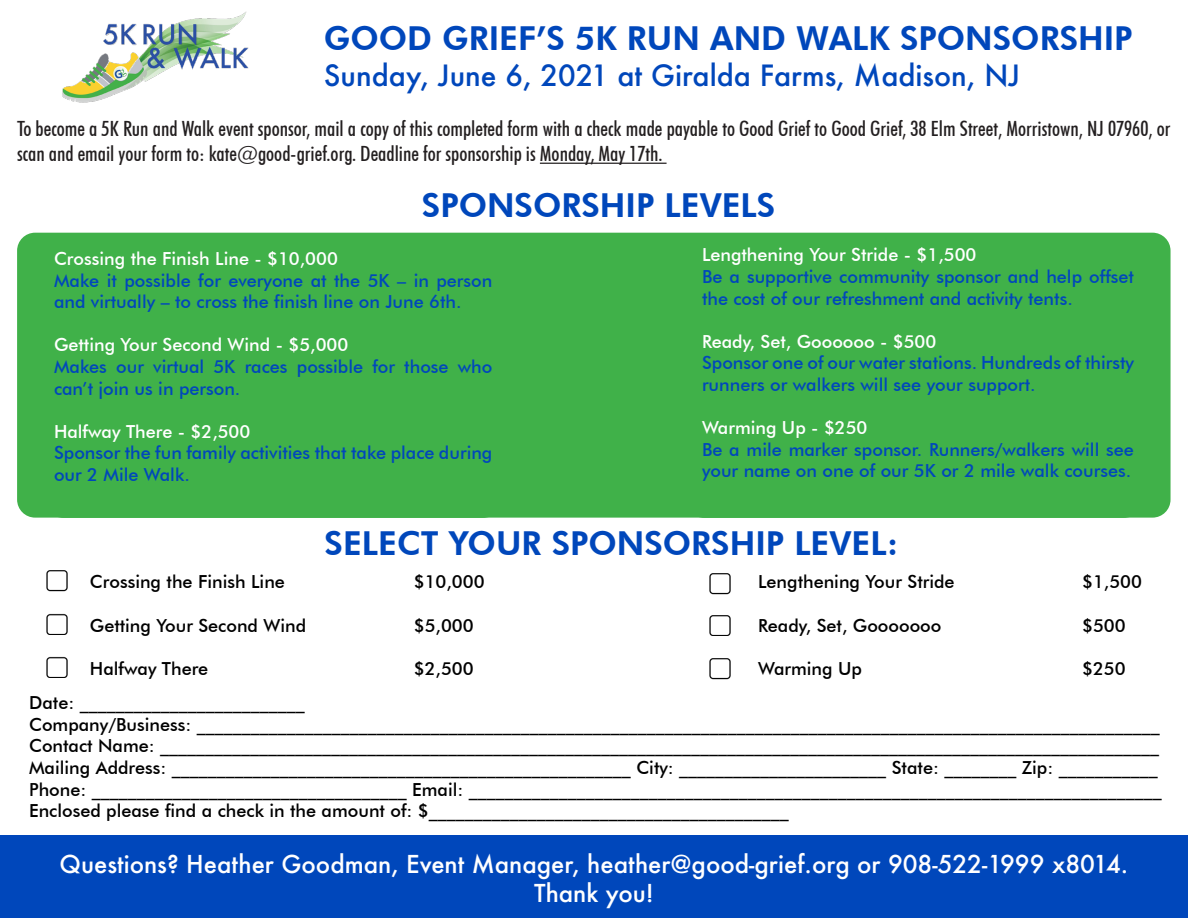
<style>
.page{position:relative;width:1188px;height:918px;background:#fff}
.page>*{position:absolute;margin:0;border:0;box-sizing:border-box;transform-origin:0 0}
.t1{font:800 33px "Futura BT";color:#0047bb}
.t2{font:500 28.5px "Futura";color:#0047bb}
.t3{font:500 24px "Futura";color:#fff}
.t4{font:500 condensed 21px/25.2px "Futura BT";color:#231f20}
.t5{font:500 18px "Futura BT";color:#000}
.t6{font:500 18px/21.6px "Futura BT";color:#0047bb}
.t7{font:500 18px "Futura BT";color:#fff}
</style>
<div class="page">
<div style="left:17px;top:233px;width:1154px;height:285px;background:#40b149;border-radius:18px"></div>
<img style="left:62px;top:12px;width:187px;height:91px">
<hr style="left:540px;top:163px;width:127px;height:1px;background:#231f20">
<div style="left:0;top:836px;width:1188px;height:82px;background:#0047bb"></div>
<img style="left:46px;top:570px;width:22px;height:21px">
<img style="left:46px;top:614px;width:22px;height:21px">
<img style="left:46px;top:657px;width:22px;height:21px">
<img style="left:709px;top:573px;width:22px;height:21px">
<img style="left:709px;top:615px;width:22px;height:21px">
<img style="left:709px;top:658px;width:22px;height:21px">
<p class="t1" style="left:324px;top:18px;width:810px">GOOD GRIEF’S 5K RUN AND WALK SPONSORSHIP</p>
<p class="t2" style="left:324px;top:56px;width:698px">Sunday, June 6, 2021 at Giralda Farms, Madison, NJ</p>
<p class="t4" style="left:17px;top:116px;width:1155px">To become a 5K Run and Walk event sponsor, mail a copy of this completed form with a check made payable to Good Grief to Good Grief, 38 Elm Street, Morristown, NJ 07960, or scan and email your form to: kate@good-grief.org. Deadline for sponsorship is Monday, May 17th.</p>
<p class="t1" style="left:422px;top:185px;width:355px">SPONSORSHIP LEVELS</p>
<p class="t7" style="left:54px;top:248px;width:285px">Crossing the Finish Line - $10,000</p>
<p class="t6" style="left:54px;top:269px;width:440px">Make it possible for everyone at the 5K – in person and virtually – to cross the finish line on June 6th.</p>
<p class="t7" style="left:54px;top:334px;width:296px">Getting Your Second Wind - $5,000</p>
<p class="t6" style="left:54px;top:356px;width:440px">Makes our virtual 5K races possible for those who can’t join us in person.</p>
<p class="t7" style="left:54px;top:420px;width:198px">Halfway There - $2,500</p>
<p class="t6" style="left:54px;top:442px;width:440px">Sponsor the fun family activities that take place during our 2 Mile Walk.</p>
<p class="t7" style="left:702px;top:244px;width:276px">Lengthening Your Stride - $1,500</p>
<p class="t6" style="left:702px;top:266px;width:434px">Be a supportive community sponsor and help offset the cost of our refreshment and activity tents.</p>
<p class="t7" style="left:702px;top:330px;width:236px">Ready, Set, Goooooo - $500</p>
<p class="t6" style="left:702px;top:352px;width:434px">Sponsor one of our water stations. Hundreds of thirsty runners or walkers will see your support.</p>
<p class="t7" style="left:702px;top:417px;width:167px">Warming Up - $250</p>
<p class="t6" style="left:702px;top:438px;width:433px">Be a mile marker sponsor. Runners/walkers will see your name on one of our 5K or 2 mile walk courses.</p>
<p class="t1" style="left:325px;top:524px;width:575px">SELECT YOUR SPONSORSHIP LEVEL:</p>
<p class="t5" style="left:90px;top:571px;width:197px">Crossing the Finish Line</p>
<p class="t5" style="left:414px;top:571px;width:72px">$10,000</p>
<p class="t5" style="left:90px;top:614px;width:218px">Getting Your Second Wind</p>
<p class="t5" style="left:414px;top:614px;width:61px">$5,000</p>
<p class="t5" style="left:90px;top:658px;width:120px">Halfway There</p>
<p class="t5" style="left:414px;top:658px;width:61px">$2,500</p>
<p class="t5" style="left:29px;top:692px;width:277px">Date: _________________________</p>
<p class="t5" style="left:29px;top:713px;width:1132px">Company/Business: ___________________________________________________________________________________________________________</p>
<p class="t5" style="left:29px;top:735px;width:1132px">Contact Name: _______________________________________________________________________________________________________________</p>
<p class="t5" style="left:29px;top:757px;width:1130px">Mailing Address: ___________________________________________________ City: _______________________ State: ________ Zip: ___________</p>
<p class="t5" style="left:29px;top:778px;width:1134px">Phone: ___________________________________ Email: _____________________________________________________________________________</p>
<p class="t5" style="left:29px;top:800px;width:761px">Enclosed please find a check in the amount of: $________________________________________</p>
<p class="t3" style="left:60px;top:848px;width:1070px">Questions? Heather Goodman, Event Manager, heather@good-grief.org or 908-522-1999 x8014.</p>
<p class="t3" style="left:534px;top:877px;width:121px">Thank you!</p>
<p class="t5" style="left:758px;top:571px;width:198px">Lengthening Your Stride</p>
<p class="t5" style="left:1082px;top:571px;width:61px">$1,500</p>
<p class="t5" style="left:758px;top:614px;width:185px">Ready, Set, Gooooooo</p>
<p class="t5" style="left:1082px;top:614px;width:45px">$500</p>
<p class="t5" style="left:758px;top:658px;width:105px">Warming Up</p>
<p class="t5" style="left:1082px;top:658px;width:45px">$250</p>
</div>
